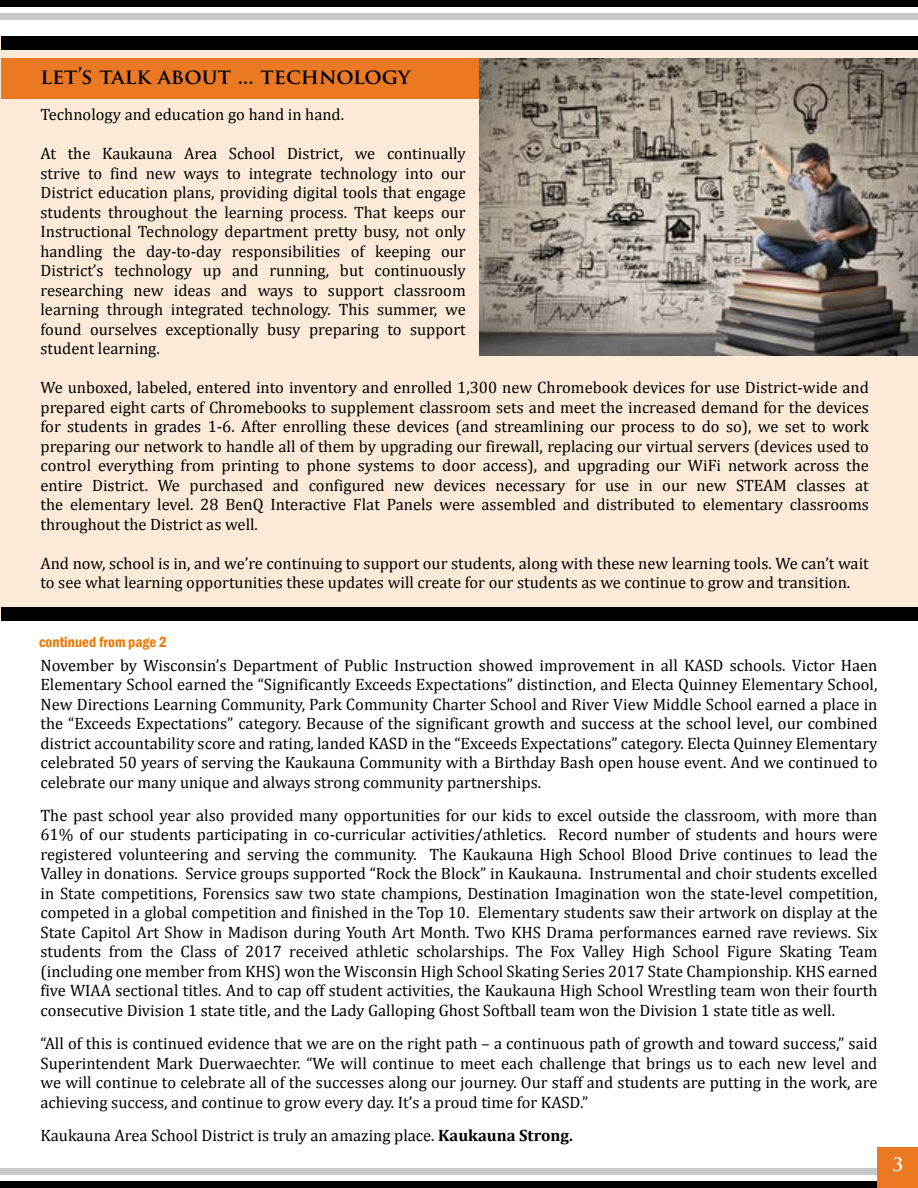
<style>
.page{position:relative;width:918px;height:1188px;background:#fff}
.page>*{position:absolute;margin:0;border:0;box-sizing:border-box;transform-origin:0 0}
.t1{font:700 21px "Trajan Pro";color:#000}
.t2{font:700 18px "Trajan Pro";color:#fff}
.t3{font:16.5px/19.5px "Cambria";color:#000;text-align:justify}
.t4{font:600 condensed 15px "Franklin Gothic";color:#ed7700}
.s1{font-weight:700}
</style>
<div class="page">
<div style="left:0;top:37px;width:918px;height:581px;background:#fcead9"></div>
<div style="left:0;top:1168px;width:918px;height:6px;background:#c7c8ca"></div>
<div style="left:0;top:1181px;width:918px;height:7px;background:#000"></div>
<div style="left:0;top:13px;width:918px;height:7px;background:#c7c8ca"></div>
<div style="left:0;top:0;width:918px;height:7px;background:#000"></div>
<div style="left:878px;top:1148px;width:40px;height:40px;background:#eb7924"></div>
<div style="left:2px;top:37px;width:916px;height:13px;background:#000"></div>
<div style="left:2px;top:607px;width:916px;height:13px;background:#000"></div>
<div style="left:2px;top:58px;width:477px;height:41px;background:#eb7924"></div>
<img style="left:479px;top:58px;width:439px;height:298px">
<p class="t1" style="left:40px;top:64px;width:372px">LET’S TALK ABOUT ... TECHNOLOGY</p>
<p class="t3" style="left:40px;top:105px;width:305px">Technology and education go hand in hand.</p>
<p class="t3" style="left:40px;top:144px;width:427px">At the Kaukauna Area School District, we continually strive to find new ways to integrate technology into our District education plans, providing digital tools that engage students throughout the learning process. That keeps our Instructional Technology department pretty busy, not only handling the day-to-day responsibilities of keeping our District’s technology up and running, but continuously researching new ideas and ways to support classroom learning through integrated technology. This summer, we found ourselves exceptionally busy preparing to support student learning.</p>
<p class="t3" style="left:40px;top:378px;width:830px">We unboxed, labeled, entered into inventory and enrolled 1,300 new Chromebook devices for use District-wide and prepared eight carts of Chromebooks to supplement classroom sets and meet the increased demand for the devices for students in grades 1-6. After enrolling these devices (and streamlining our process to do so), we set to work preparing our network to handle all of them by upgrading our firewall, replacing our virtual servers (devices used to control everything from printing to phone systems to door access), and upgrading our WiFi network across the entire District. We purchased and configured new devices necessary for use in our new STEAM classes at the elementary level. 28 BenQ Interactive Flat Panels were assembled and distributed to elementary classrooms throughout the District as well.</p>
<p class="t3" style="left:40px;top:554px;width:830px">And now, school is in, and we’re continuing to support our students, along with these new learning tools. We can’t wait to see what learning opportunities these updates will create for our students as we continue to grow and transition.</p>
<p class="t4" style="left:39px;top:632px;width:129px">continued from page 2</p>
<p class="t3" style="left:40px;top:656px;width:839px">November by Wisconsin’s Department of Public Instruction showed improvement in all KASD schools. Victor Haen Elementary School earned the “Significantly Exceeds Expectations” distinction, and Electa Quinney Elementary School, New Directions Learning Community, Park Community Charter School and River View Middle School earned a place in the “Exceeds Expectations” category. Because of the significant growth and success at the school level, our combined district accountability score and rating, landed KASD in the “Exceeds Expectations” category. Electa Quinney Elementary celebrated 50 years of serving the Kaukauna Community with a Birthday Bash open house event. And we continued to celebrate our many unique and always strong community partnerships.</p>
<p class="t3" style="left:40px;top:806px;width:839px">The past school year also provided many opportunities for our kids to excel outside the classroom, with more than 61% of our students participating in co-curricular activities/athletics. Record number of students and hours were registered volunteering and serving the community. The Kaukauna High School Blood Drive continues to lead the Valley in donations. Service groups supported “Rock the Block” in Kaukauna. Instrumental and choir students excelled in State competitions, Forensics saw two state champions, Destination Imagination won the state-level competition, competed in a global competition and finished in the Top 10. Elementary students saw their artwork on display at the State Capitol Art Show in Madison during Youth Art Month. Two KHS Drama performances earned rave reviews. Six students from the Class of 2017 received athletic scholarships. The Fox Valley High School Figure Skating Team (including one member from KHS) won the Wisconsin High School Skating Series 2017 State Championship. KHS earned five WIAA sectional titles. And to cap off student activities, the Kaukauna High School Wrestling team won their fourth consecutive Division 1 state title, and the Lady Galloping Ghost Softball team won the Division 1 state title as well.</p>
<p class="t3" style="left:40px;top:1034px;width:839px">“All of this is continued evidence that we are on the right path – a continuous path of growth and toward success,” said Superintendent Mark Duerwaechter. “We will continue to meet each challenge that brings us to each new level and we will continue to celebrate all of the successes along our journey. Our staff and students are putting in the work, are achieving success, and continue to grow every day. It’s a proud time for KASD.”</p>
<p class="t3" style="left:40px;top:1125px;width:534px">Kaukauna Area School District is truly an amazing place. <span class="s1">Kaukauna Strong.</span></p>
<p class="t2" style="left:892px;top:1154px;width:12px">3</p>
</div>
